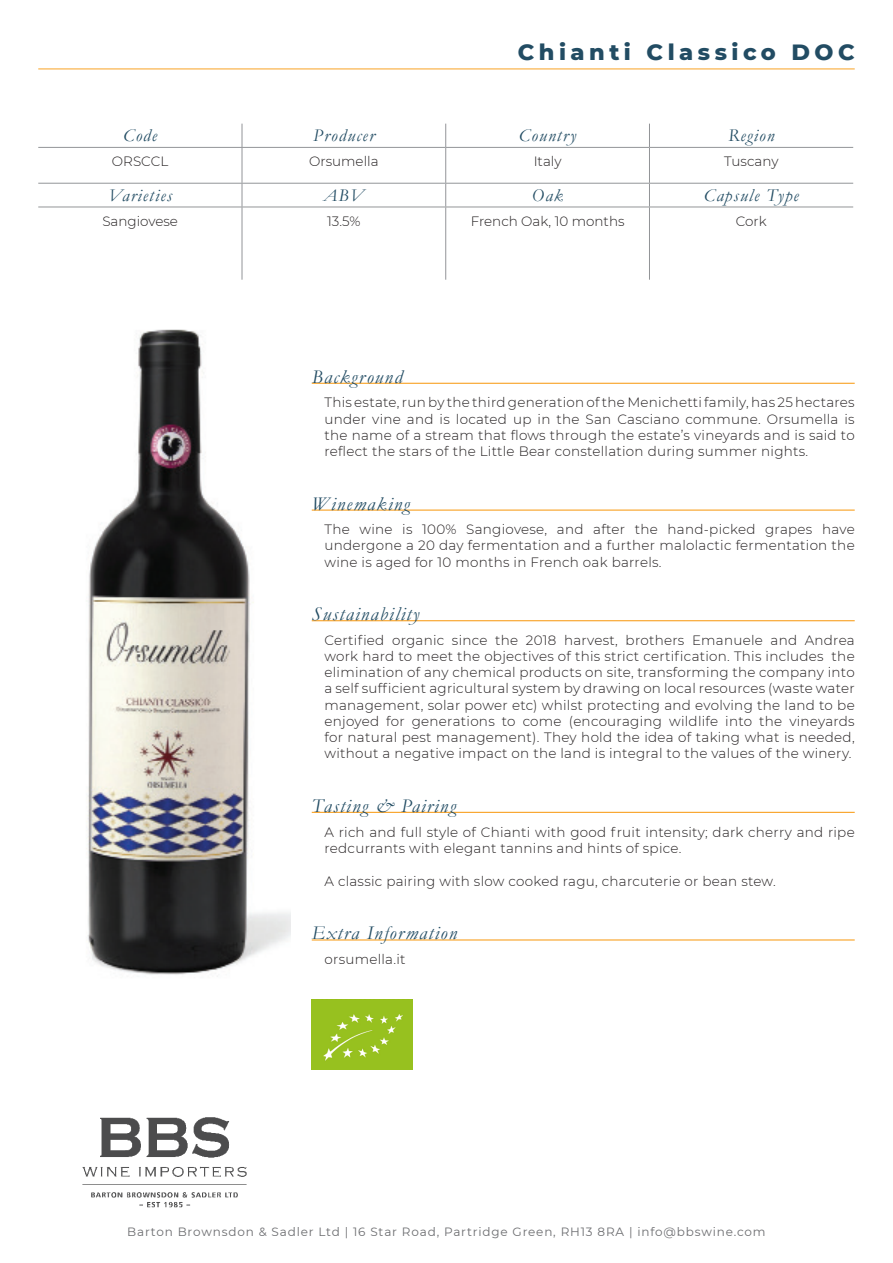
<style>
.page{position:relative;width:893px;height:1263px;background:#fff}
.page>*{position:absolute;margin:0;border:0;box-sizing:border-box;transform-origin:0 0}
.Paragraph_Style_1{font:800 22.5px "Montserrat";letter-spacing:.2em;color:#224c63}
.Main_text_header{font:italic 19.5px "Garamond";letter-spacing:.07em;color:#224c63}
.Shortlist_Header{font:italic 18px "Garamond";letter-spacing:.07em;color:#224c63}
.Main_text{font:300 13.5px/16.2px "Montserrat";letter-spacing:.02em;color:#231f20;text-align:justify}
.Shortlist_text{font:300 13.5px "Montserrat";color:#231f20}
.t1{font:12px "Montserrat";letter-spacing:.07em;color:#6c6d70}
</style>
<div class="page">
<img style="left:82px;top:1117px;width:165px;height:91px">
<hr style="left:312px;top:383px;width:543px;height:1px;background:#f9a224">
<hr style="left:312px;top:509px;width:543px;height:2px;background:#f9a224">
<hr style="left:312px;top:620px;width:543px;height:1px;background:#f9a224">
<hr style="left:312px;top:812px;width:543px;height:1px;background:#f9a224">
<hr style="left:312px;top:939px;width:543px;height:1px;background:#f9a224">
<img style="left:86px;top:329px;width:204px;height:648px">
<svg style="left:242px;top:124px;width:1px;height:23px"></svg>
<svg style="left:445px;top:124px;width:1px;height:23px"></svg>
<svg style="left:649px;top:124px;width:1px;height:23px"></svg>
<hr style="left:38px;top:147px;width:204px;height:1px;background:#939598">
<hr style="left:242px;top:147px;width:204px;height:1px;background:#939598">
<hr style="left:242px;top:148px;width:1px;height:35px;background:#939598">
<hr style="left:446px;top:147px;width:203px;height:1px;background:#939598">
<hr style="left:445px;top:148px;width:1px;height:35px;background:#939598">
<hr style="left:649px;top:147px;width:204px;height:1px;background:#939598">
<hr style="left:649px;top:148px;width:1px;height:35px;background:#939598">
<hr style="left:38px;top:183px;width:204px;height:1px;background:#939598">
<hr style="left:242px;top:183px;width:204px;height:1px;background:#939598">
<svg style="left:242px;top:184px;width:1px;height:23px"></svg>
<hr style="left:446px;top:183px;width:203px;height:1px;background:#939598">
<svg style="left:445px;top:184px;width:1px;height:23px"></svg>
<hr style="left:649px;top:183px;width:204px;height:1px;background:#939598">
<svg style="left:649px;top:184px;width:1px;height:23px"></svg>
<hr style="left:38px;top:207px;width:204px;height:1px;background:#939598">
<hr style="left:242px;top:207px;width:204px;height:1px;background:#939598">
<hr style="left:242px;top:207px;width:1px;height:73px;background:#939598">
<hr style="left:446px;top:207px;width:203px;height:1px;background:#939598">
<hr style="left:445px;top:207px;width:1px;height:73px;background:#939598">
<hr style="left:649px;top:207px;width:204px;height:1px;background:#939598">
<hr style="left:649px;top:207px;width:1px;height:73px;background:#939598">
<hr style="left:38px;top:69px;width:817px;height:1px;background:#f9a224">
<img style="left:312px;top:999px;width:100px;height:70px">
<p class="Paragraph_Style_1" style="left:518px;top:36px;width:338px">Chianti Classico DOC</p>
<p class="Shortlist_Header" style="left:123px;top:124px;width:35px">Code</p>
<p class="Shortlist_Header" style="left:313px;top:124px;width:63px">Producer</p>
<p class="Shortlist_Header" style="left:519px;top:124px;width:59px">Country</p>
<p class="Shortlist_Header" style="left:728px;top:124px;width:48px">Region</p>
<p class="Shortlist_text" style="left:112px;top:152px;width:58px">ORSCCL</p>
<p class="Shortlist_text" style="left:309px;top:152px;width:71px">Orsumella</p>
<p class="Shortlist_text" style="left:534px;top:152px;width:29px">Italy</p>
<p class="Shortlist_text" style="left:724px;top:152px;width:56px">Tuscany</p>
<p class="Shortlist_Header" style="left:108px;top:183px;width:66px">Varieties</p>
<p class="Shortlist_Header" style="left:323px;top:183px;width:42px">ABV</p>
<p class="Shortlist_Header" style="left:532px;top:183px;width:33px">Oak</p>
<p class="Shortlist_Header" style="left:704px;top:183px;width:96px">Capsule Type</p>
<p class="Shortlist_text" style="left:102px;top:212px;width:77px">Sangiovese</p>
<p class="Shortlist_text" style="left:327px;top:212px;width:35px">13.5%</p>
<p class="Shortlist_text" style="left:471px;top:212px;width:155px">French Oak, 10 months</p>
<p class="Shortlist_text" style="left:736px;top:212px;width:32px">Cork</p>
<p class="Main_text_header" style="left:312px;top:363px;width:92px">Background</p>
<p class="Main_text" style="left:324px;top:394px;width:532px">This estate, run by the third generation of the Menichetti family, has 25 hectares under vine and is located up in the San Casciano commune. Orsumella is the name of a stream that flows through the estate’s vineyards and is said to reflect the stars of the Little Bear constellation during summer nights.</p>
<p class="Main_text_header" style="left:312px;top:490px;width:100px">Winemaking</p>
<p class="Main_text" style="left:324px;top:521px;width:532px">The wine is 100% Sangiovese, and after the hand-picked grapes have undergone a 20 day fermentation and a further malolactic fermentation the wine is aged for 10 months in French oak barrels.</p>
<p class="Main_text_header" style="left:312px;top:601px;width:109px">Sustainability</p>
<p class="Main_text" style="left:324px;top:631px;width:532px">Certified organic since the 2018 harvest, brothers Emanuele and Andrea work hard to meet the objectives of this strict certification. This includes the elimination of any chemical products on site, transforming the company into a self sufficient agricultural system by drawing on local resources (waste water management, solar power etc) whilst protecting and evolving the land to be enjoyed for generations to come (encouraging wildlife into the vineyards for natural pest management). They hold the idea of taking what is needed, without a negative impact on the land is integral to the values of the winery.</p>
<p class="Main_text_header" style="left:312px;top:792px;width:146px">Tasting &amp; Pairing</p>
<p class="Main_text" style="left:324px;top:823px;width:532px">A rich and full style of Chianti with good fruit intensity; dark cherry and ripe redcurrants with elegant tannins and hints of spice.</p>
<p class="Main_text" style="left:324px;top:872px;width:453px">A classic pairing with slow cooked ragu, charcuterie or bean stew.</p>
<p class="Main_text_header" style="left:312px;top:920px;width:147px">Extra Information</p>
<p class="Main_text" style="left:324px;top:951px;width:83px">orsumella.it</p>
<p class="t1" style="left:127px;top:1224px;width:640px">Barton Brownsdon &amp; Sadler Ltd | 16 Star Road, Partridge Green, RH13 8RA | info@bbswine.com</p>
</div>
